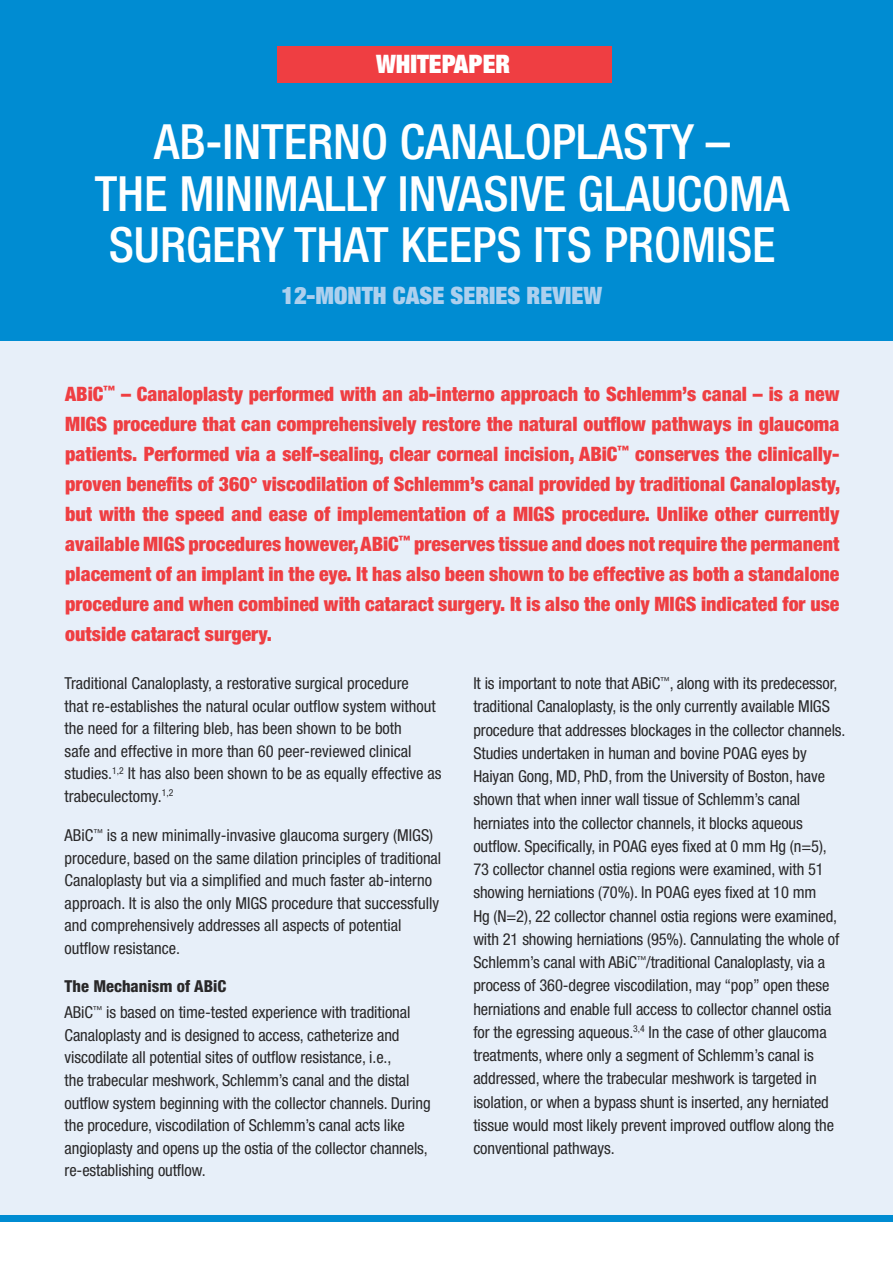
<style>
.page{position:relative;width:893px;height:1263px;background:#fff}
.page>*{position:absolute;margin:0;border:0;box-sizing:border-box;transform-origin:0 0}
.t1{font:500 condensed 48.6px/51.3px "Helvetica Neue";color:#fff;text-align:center}
.t2{font:800 condensed 37.5px "Helvetica Neue";letter-spacing:.01em;color:#fff}
.t3{font:900 expanded 25.5px "Helvetica Neue";color:#fff}
.t4{font:900 expanded 24px "Helvetica Neue";color:#add0ee}
.t5{font:900 condensed 19.8px/30px "Helvetica Neue";color:#ef3e42;text-align:justify}
.t6{font:condensed 16.5px/23.2px "Helvetica Neue";letter-spacing:-.005em;color:#292829}
.s1{font-weight:800}
</style>
<div class="page">
<div style="left:0;top:94px;width:893px;height:1121px;background:#e7eff9"></div>
<div style="left:0;top:1215px;width:893px;height:6px;background:#008cd2"></div>
<div style="left:0;top:0;width:893px;height:341px;background:#008cd2"></div>
<div style="left:277px;top:46px;width:335px;height:37px;background:#ef3e42"></div>
<h3 class="t3" style="left:376px;top:48px;width:136px">WHITEPAPER</h3>
<h1 class="t1" style="left:95px;top:116px;width:696px">AB-INTERNO CANALOPLASTY –<br>THE MINIMALLY INVASIVE GLAUCOMA<br>SURGERY THAT KEEPS ITS PROMISE</h1>
<h2 class="t2" style="left:46px;top:166px;width:769px">AB-INTERNO CANALOPLASTY: TREATMENT STEPS</h2>
<h3 class="t4" style="left:282px;top:280px;width:322px">12-MONTH CASE SERIES REVIEW</h3>
<p class="t5" style="left:65px;top:379px;width:776px">ABiC<sup>™</sup> – Canaloplasty performed with an ab-interno approach to Schlemm’s canal – is a new MIGS procedure that can comprehensively restore the natural outflow pathways in glaucoma patients. Performed via a self-sealing, clear corneal incision, ABiC<sup>™</sup> conserves the clinically&shy;proven benefits of 360° viscodilation of Schlemm’s canal provided by traditional Canaloplasty, but with the speed and ease of implementation of a MIGS procedure. Unlike other currently available MIGS procedures however, ABiC<sup>™</sup> preserves tissue and does not require the permanent placement of an implant in the eye. It has also been shown to be effective as both a standalone procedure and when combined with cataract surgery. It is also the only MIGS indicated for use outside cataract surgery.</p>
<p class="t6" style="left:65px;top:672px;width:378px;line-height:22.5px">Traditional Canaloplasty, a restorative surgical procedure<br>that re-establishes the natural ocular outflow system without the need for a filtering bleb, has been shown to be both<br>safe and effective in more than 60 peer-reviewed clinical studies.<sup>1,2</sup> It has also been shown to be as equally effective as trabeculectomy.<sup>1,2</sup></p>
<p class="t6" style="left:65px;top:824px;width:378px;line-height:22.5px">ABiC<sup>™</sup> is a new minimally-invasive glaucoma surgery (MIGS) procedure, based on the same dilation principles of traditional Canaloplasty but via a simplified and much faster ab-interno approach. It is also the only MIGS procedure that successfully and comprehensively addresses all aspects of potential outflow resistance.</p>
<p class="t6" style="left:65px;top:972px;width:347px;line-height:26.7px"><span class="s1">The Mechanism of ABiC<br></span>ABiC<sup>™</sup> is based on time-tested experience with traditional</p>
<p class="t6" style="left:65px;top:1024px;width:368px;line-height:22.5px">Canaloplasty and is designed to access, catheterize and viscodilate all potential sites of outflow resistance, i.e.,<br>the trabecular meshwork, Schlemm’s canal and the distal outflow system beginning with the collector channels. During the procedure, viscodilation of Schlemm’s canal acts like angioplasty and opens up the ostia of the collector channels, re-establishing outflow.</p>
<p class="t6" style="left:473px;top:672px;width:374px">It is important to note that ABiC<sup>™</sup>, along with its predecessor, traditional Canaloplasty, is the only currently available MIGS procedure that addresses blockages in the collector channels.<br>Studies undertaken in human and bovine POAG eyes by Haiyan Gong, MD, PhD, from the University of Boston, have shown that when inner wall tissue of Schlemm’s canal herniates into the collector channels, it blocks aqueous outflow. Specifically, in POAG eyes fixed at 0 mm Hg (n=5), 73 collector channel ostia regions were examined, with 51 showing herniations (70%). In POAG eyes fixed at 10 mm<br>Hg (N=2), 22 collector channel ostia regions were examined, with 21 showing herniations (95%). Cannulating the whole of Schlemm’s canal with ABiC<sup>™</sup>/traditional Canaloplasty, via a process of 360-degree viscodilation, may “pop” open these herniations and enable full access to collector channel ostia for the egressing aqueous.<sup>3,4</sup> In the case of other glaucoma treatments, where only a segment of Schlemm’s canal is addressed, where the trabecular meshwork is targeted in isolation, or when a bypass shunt is inserted, any herniated tissue would most likely prevent improved outflow along the conventional pathways.</p>
</div>
